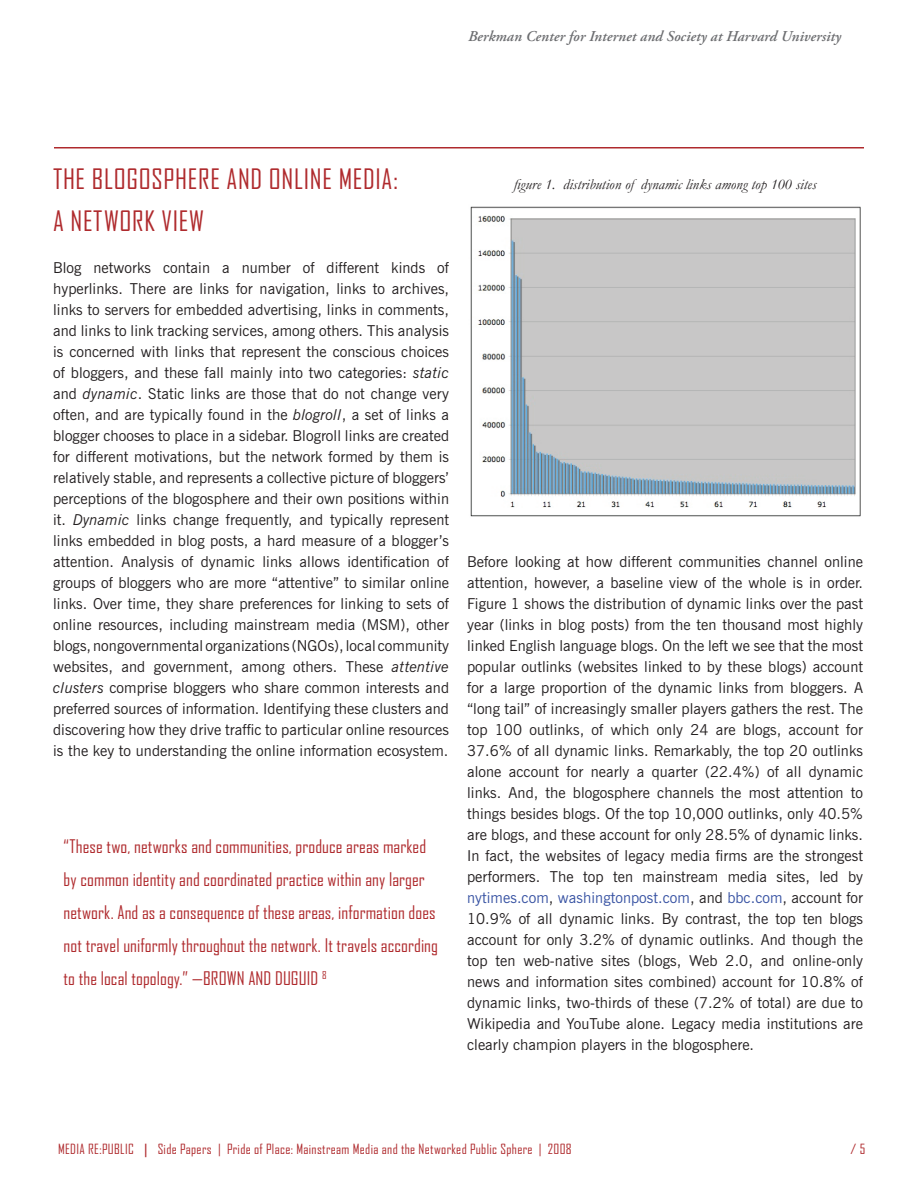
<style>
.page{position:relative;width:918px;height:1188px;background:#fff}
.page>*{position:absolute;margin:0;border:0;box-sizing:border-box;transform-origin:0 0}
.t1{font:27px/42px "Agency FB";letter-spacing:.025em;color:#af2a2d}
.t2{font:18px/33px "Agency FB";letter-spacing:.005em;color:#af2a2d}
.t3{font:15px/21px "News Gothic BT";letter-spacing:.005em;color:#231f20;text-align:justify}
.t4{font:italic 600 15px "Adobe Garamond Pro";letter-spacing:.005em;color:#6c6d70}
.t5{font:italic 15px "Garamond";letter-spacing:.005em;color:#231f20}
.t6{font:13.5px "Agency FB";letter-spacing:.025em;color:#af2a2d}
.s1{font-style:italic}
.s2{color:#3853a3}
.s3{font-family:"News Gothic BT";font-weight:700}
</style>
<div class="page">
<hr style="left:54px;top:147px;width:810px;height:1px;background:#af2a2d">
<img style="left:470px;top:206px;width:391px;height:311px">
<p class="t4" style="left:468px;top:27px;width:375px">Berkman Center for Internet and Society at Harvard University</p>
<h1 class="t1" style="left:53px;top:158px;width:347px">The blogosphere and online media: a network view</h1>
<p class="t3" style="left:53px;top:257px;width:398px">Blog networks contain a number of different kinds of hyperlinks. There are links for navigation, links to archives, links to servers for embedded advertising, links in comments, and links to link tracking services, among others. This analysis is concerned with links that represent the conscious choices of bloggers, and these fall mainly into two categories: <span class="s1">static </span>and <span class="s1">dynamic</span>. Static links are those that do not change very often, and are typically found in the <span class="s1">blogroll</span>, a set of links a blogger chooses to place in a sidebar. Blogroll links are created for different motivations, but the network formed by them is relatively stable, and represents a collective picture of bloggers’ perceptions of the blogosphere and their own positions within it. <span class="s1">Dynamic</span> links change frequently, and typically represent links embedded in blog posts, a hard measure of a blogger’s attention. Analysis of dynamic links allows identification of groups of bloggers who are more “attentive” to similar online links. Over time, they share preferences for linking to sets of online resources, including mainstream media (MSM), other blogs, nongovernmental organizations (NGOs), local community websites, and government, among others. These <span class="s1">attentive clusters</span> comprise bloggers who share common interests and preferred sources of information. Identifying these clusters and discovering how they drive traffic to particular online resources is the key to understanding the online information ecosystem.</p>
<p class="t2" style="left:64px;top:830px;width:376px">“These two, networks and communities, produce areas marked by common identity and coordinated practice within any larger network. And as a consequence of these areas, information does not travel uniformly throughout the network. It travels according to the local topology.” —Brown and Duguid <sup>8</sup></p>
<p class="t5" style="left:514px;top:175px;width:304px">figure 1. distribution of dynamic links among top 100 sites</p>
<p class="t3" style="left:467px;top:551px;width:398px">Before looking at how different communities channel online attention, however, a baseline view of the whole is in order.<br>Figure 1 shows the distribution of dynamic links over the past year (links in blog posts) from the ten thousand most highly linked English language blogs. On the left we see that the most popular outlinks (websites linked to by these blogs) account for a large proportion of the dynamic links from bloggers. A “long tail” of increasingly smaller players gathers the rest. The top 100 outlinks, of which only 24 are blogs, account for 37.6% of all dynamic links. Remarkably, the top 20 outlinks alone account for nearly a quarter (22.4%) of all dynamic links. And, the blogosphere channels the most attention to things besides blogs. Of the top 10,000 outlinks, only 40.5% are blogs, and these account for only 28.5% of dynamic links.<br>In fact, the websites of legacy media firms are the strongest performers. The top ten mainstream media sites, led by <span class="s2">nytimes.com</span>, <span class="s2">washingtonpost.com</span>, and <span class="s2">bbc.com</span>, account for 10.9% of all dynamic links. By contrast, the top ten blogs account for only 3.2% of dynamic outlinks. And though the top ten web-native sites (blogs, Web 2.0, and online-only news and information sites combined) account for 10.8% of dynamic links, two-thirds of these (7.2% of total) are due to Wikipedia and YouTube alone. Legacy media institutions are clearly champion players in the blogosphere.</p>
<p class="t6" style="left:58px;top:1142px;width:515px">media re:public <span class="s3">|</span> Side Papers | Pride of Place: Mainstream Media and the Networked Public Sphere | 2008</p>
<p class="t6" style="left:851px;top:1142px;width:16px">/ 5</p>
</div>
